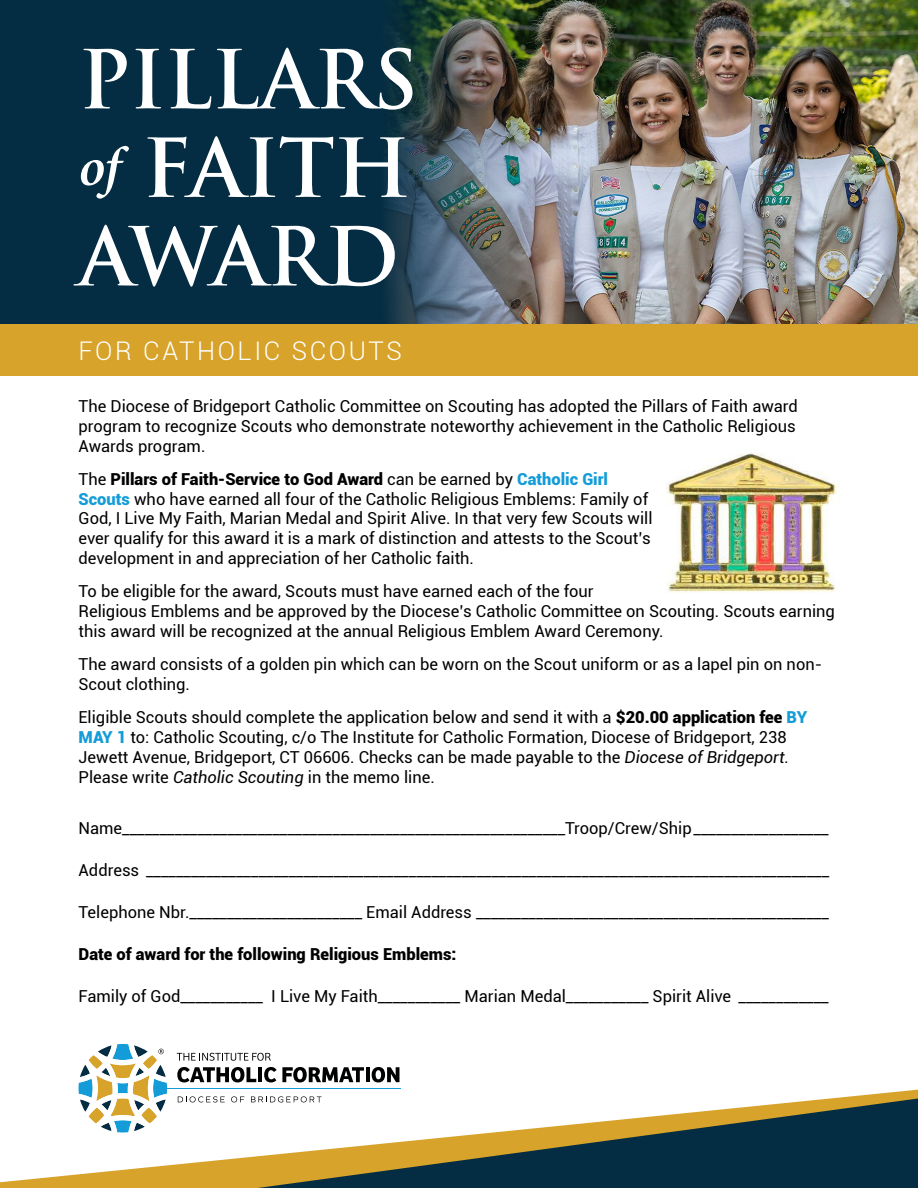
<style>
.page{position:relative;width:918px;height:1188px;background:#fff}
.page>*{position:absolute;margin:0;border:0;box-sizing:border-box;transform-origin:0 0}
.t1{font:700 79.05px/88.5px "Trajan Pro";letter-spacing:-.01em;color:#fff;text-align:justify}
.t2{font:300 25.65px "Roboto";letter-spacing:.1em;color:#fff}
.t3{font:16.5px/19.8px "Roboto";color:#000}
.t4{font:900 16.5px "Roboto";color:#000}
.s1{font-weight:900}
.s2{font-weight:900;color:#139cd8}
.s3{font-style:italic}
</style>
<div class="page">
<div style="left:0;top:0;width:918px;height:325px;background:#042d44"></div>
<img style="left:379px;top:0;width:539px;height:325px">
<svg style="left:0;top:1090px;width:918px;height:98px"></svg>
<svg style="left:258px;top:1099px;width:660px;height:89px;fill:#072e44"></svg>
<div style="left:0;top:325px;width:918px;height:51px;background:#d7a32a"></div>
<img style="left:666px;top:453px;width:172px;height:140px">
<svg style="left:177px;top:1053px;width:94px;height:8px"></svg>
<svg style="left:177px;top:1067px;width:79px;height:15px"></svg>
<hr style="left:258px;top:1067px;width:4px;height:15px;background:#000101">
<svg style="left:264px;top:1067px;width:100px;height:15px"></svg>
<hr style="left:366px;top:1067px;width:4px;height:15px;background:#000101">
<svg style="left:372px;top:1067px;width:27px;height:15px"></svg>
<hr style="left:166px;top:1088px;width:235px;height:1px;background:#139cd8">
<svg style="left:79px;top:1044px;width:88px;height:89px"></svg>
<svg style="left:178px;top:1096px;width:47px;height:6px"></svg>
<svg style="left:231px;top:1096px;width:13px;height:6px"></svg>
<svg style="left:251px;top:1096px;width:70px;height:6px"></svg>
<h1 class="t1" style="left:79px;top:36px;width:341px">PILLARS <sup>of</sup> FAITH AWARD</h1>
<h2 class="t2" style="left:79px;top:334px;width:325px">FOR CATHOLIC SCOUTS</h2>
<p class="t3" style="left:79px;top:396px;width:721px">The Diocese of Bridgeport Catholic Committee on Scouting has adopted the Pillars of Faith award program to recognize Scouts who demonstrate noteworthy achievement in the Catholic Religious<br>Awards program.</p>
<p class="t3" style="left:79px;top:468px;width:576px">The <span class="s1">Pillars of Faith-Service to God Award</span> can be earned by <span class="s2">Catholic Girl Scouts</span> who have earned all four of the Catholic Religious Emblems: Family of God, I Live My Faith, Marian Medal and Spirit Alive. In that very few Scouts will ever qualify for this award it is a mark of distinction and attests to the Scout’s development in and appreciation of her Catholic faith.</p>
<p class="t3" style="left:79px;top:581px;width:758px">To be eligible for the award, Scouts must have earned each of the four<br>Religious Emblems and be approved by the Diocese’s Catholic Committee on Scouting. Scouts earning this award will be recognized at the annual Religious Emblem Award Ceremony.</p>
<p class="t3" style="left:79px;top:654px;width:745px">The award consists of a golden pin which can be worn on the Scout uniform or as a lapel pin on non-<br>Scout clothing.</p>
<p class="t3" style="left:79px;top:707px;width:730px">Eligible Scouts should complete the application below and send it with a <span class="s1">$20.00 application fee</span> <span class="s2">BY MAY 1</span> to: Catholic Scouting, c/o The Institute for Catholic Formation, Diocese of Bridgeport, 238<br>Jewett Avenue, Bridgeport, CT 06606. Checks can be made payable to the <span class="s3">Diocese of Bridgeport.<br></span>Please write <span class="s3">Catholic Scouting</span> in the memo line.</p>
<p class="t3" style="left:79px;top:818px;width:752px">Name___________________________________________________________Troop/Crew/Ship__________________</p>
<p class="t3" style="left:79px;top:860px;width:752px">Address ___________________________________________________________________________________________</p>
<p class="t3" style="left:79px;top:901px;width:752px">Telephone Nbr._______________________ Email Address _______________________________________________</p>
<p class="t4" style="left:79px;top:942px;width:379px">Date of award for the following Religious Emblems:</p>
<p class="t3" style="left:79px;top:985px;width:752px">Family of God___________ I Live My Faith___________ Marian Medal___________ Spirit Alive ____________</p>
</div>
